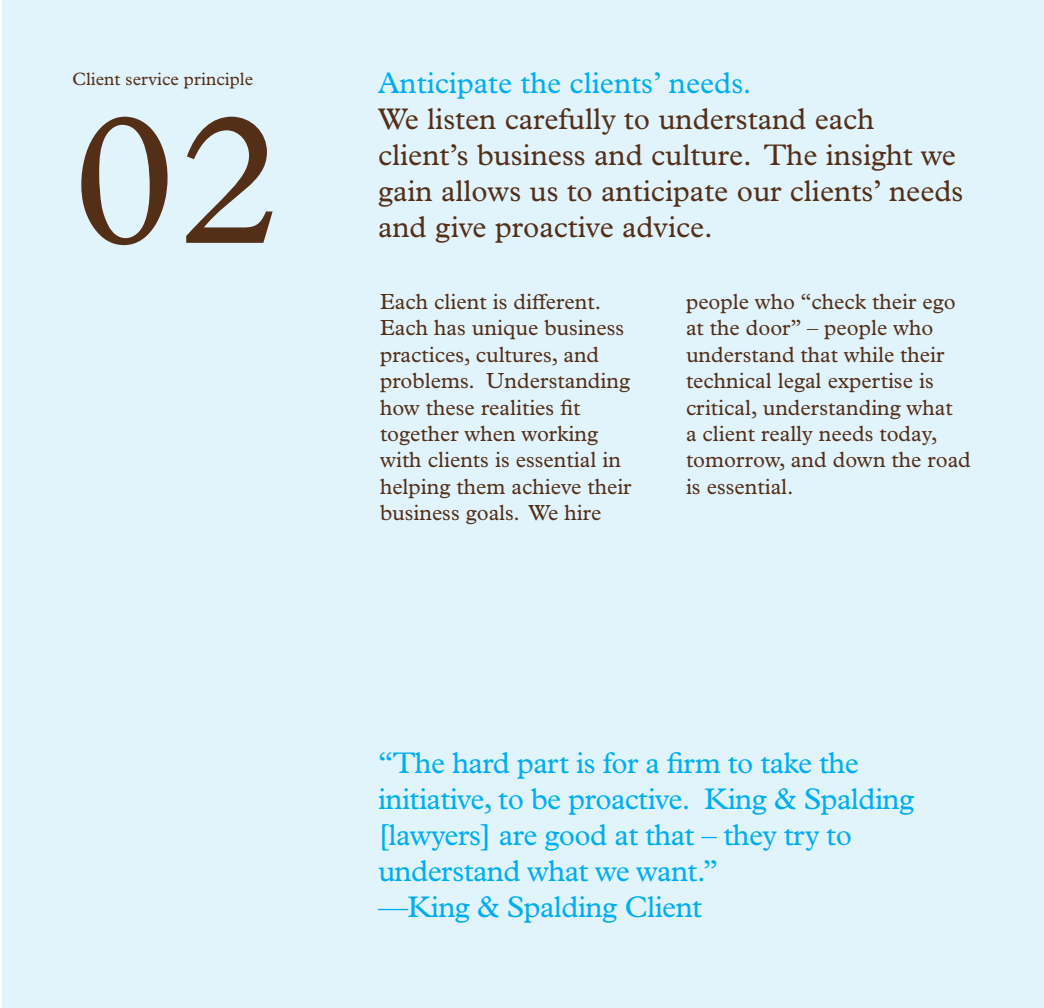
<style>
.page{position:relative;width:1044px;height:1008px;background:#fff}
.page>*{position:absolute;margin:0;border:0;box-sizing:border-box;transform-origin:0 0}
.t1{font:190px "Plantin MT Pro";color:#532f18}
.t2{font:30px/36px "Plantin MT Pro";letter-spacing:-.02em;color:#00aeef}
.t3{font:30px/36px "Plantin MT Pro";color:#532f18}
.t4{font:30px "Plantin MT Pro";color:#00aeef}
.t5{font:22px/26.4px "Plantin MT Pro";color:#532f18}
.t6{font:18px "Plantin MT Pro";color:#532f18}
</style>
<div class="page">
<div style="left:2px;top:0;width:1042px;height:1008px;background:#e1f4fc"></div>
<p class="t6" style="left:72px;top:68px;width:183px">Client service principle</p>
<p class="t1" style="left:72px;top:70px;width:211px">02</p>
<p class="t4" style="left:378px;top:66px;width:375px">Anticipate the clients’ needs.</p>
<p class="t3" style="left:378px;top:101px;width:587px">We listen carefully to understand each client’s business and culture. The insight we gain allows us to anticipate our clients’ needs and give proactive advice.</p>
<p class="t5" style="left:380px;top:289px;width:253px">Each client is different.<br>Each has unique business practices, cultures, and problems. Understanding how these realities fit together when working with clients is essential in helping them achieve their business goals. We hire</p>
<p class="t5" style="left:686px;top:289px;width:286px">people who “check their ego at the door” – people who understand that while their technical legal expertise is critical, understanding what<br>a client really needs today, tomorrow, and down the road is essential.</p>
<p class="t2" style="left:378px;top:745px;width:538px">“The hard part is for a firm to take the initiative, to be proactive. King &amp; Spalding [lawyers] are good at that – they try to understand what we want.”</p>
<p class="t2" style="left:378px;top:889px;width:326px">—King &amp; Spalding Client</p>
</div>
